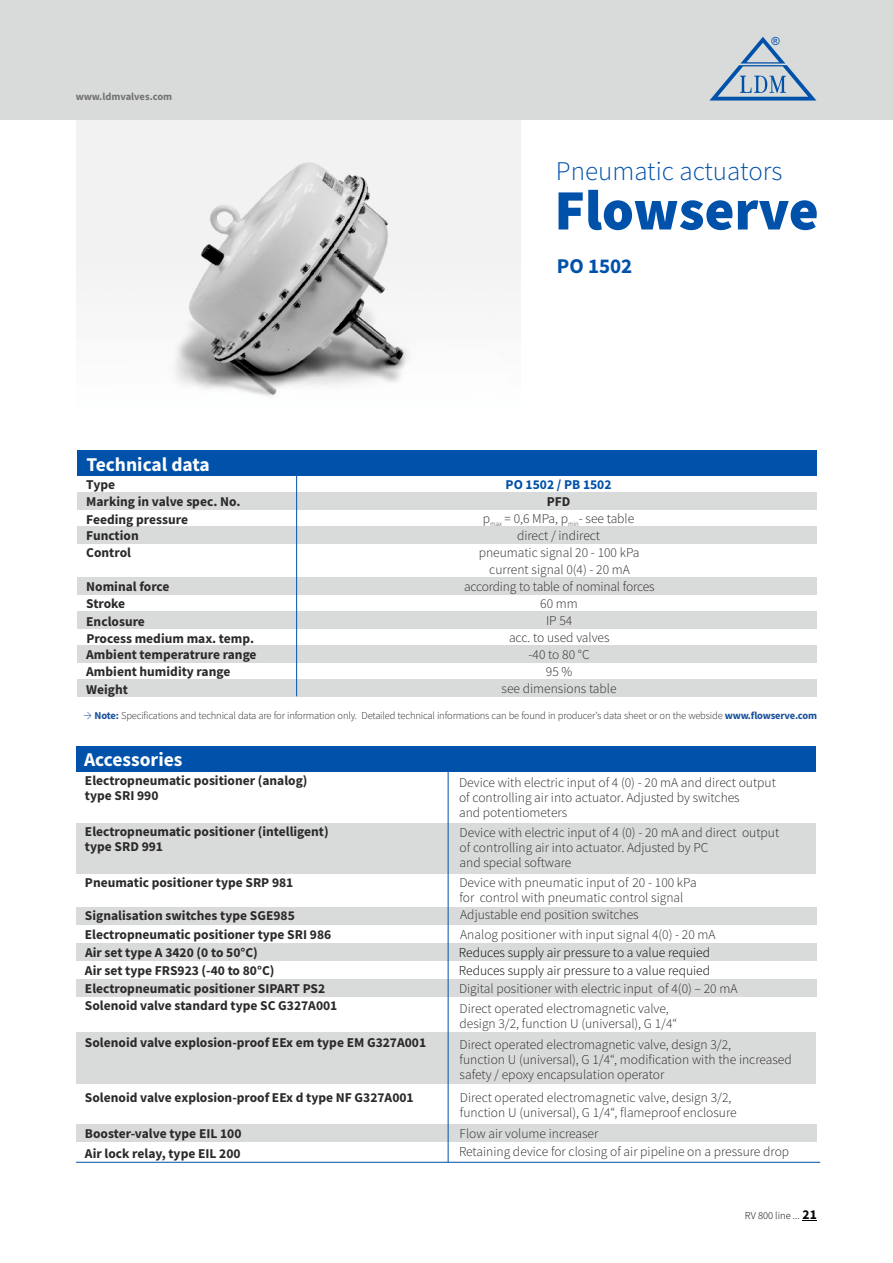
<style>
.page{position:relative;width:893px;height:1263px;background:#fff}
.page>*{position:absolute;margin:0;border:0;box-sizing:border-box;transform-origin:0 0}
.t1{font:900 57px "Source Sans Pro";color:#0051aa}
.t2{font:300 27px "Source Sans Pro";color:#0051aa}
.t3{font:700 21px "Source Sans Pro";color:#0051aa}
.t4{font:700 19.5px "Source Sans Pro";color:#fefefe}
.t5{font:300 13.5px/15.3px "Source Sans Pro";color:#2b2a29}
.t6{font:700 13.5px/17px "Source Sans Pro";color:#2b2a29}
.t7{font:300 13.5px "Source Sans Pro";color:#000}
.t8{font:700 13.5px "Source Sans Pro";color:#0051aa}
.t9{font:11.25px "Arial";color:#00208c}
.t10{font:300 10.5px "Source Sans Pro";letter-spacing:-.015em;color:#2b2a29}
.t11{font:700 10.5px "Source Sans Pro";color:#727271}
.t12{font:300 10.5px "Source Sans Pro";color:#000}
.t13{font:6px "Arial";color:#2b2a29}
.s1{font-size:13.5px;color:#174f9b}
.s2{font-weight:700;color:#174f9b}
.s3{font-weight:700;font-size:13.5px}
</style>
<div class="page">
<div style="left:76px;top:823px;width:740px;height:51px;background:#d9dada"></div>
<img style="left:77px;top:119px;width:443px;height:277px">
<div style="left:77px;top:611px;width:739px;height:17px;background:#d9dada"></div>
<div style="left:77px;top:645px;width:739px;height:17px;background:#d9dada"></div>
<div style="left:77px;top:679px;width:739px;height:17px;background:#d9dada"></div>
<div style="left:77px;top:577px;width:739px;height:17px;background:#d9dada"></div>
<div style="left:77px;top:526px;width:739px;height:18px;background:#d9dada"></div>
<div style="left:77px;top:493px;width:739px;height:17px;background:#d9dada"></div>
<div style="left:0;top:0;width:893px;height:119px;background:#d9dada"></div>
<svg style="left:709px;top:37px;width:108px;height:64px"></svg>
<hr style="left:296px;top:475px;width:1px;height:221px;background:#0051aa">
<div style="left:77px;top:450px;width:739px;height:26px;background:#0051aa"></div>
<div style="left:76px;top:943px;width:740px;height:17px;background:#d9dada"></div>
<div style="left:76px;top:980px;width:740px;height:17px;background:#d9dada"></div>
<div style="left:76px;top:1033px;width:740px;height:51px;background:#d9dada"></div>
<div style="left:76px;top:1124px;width:740px;height:17px;background:#d9dada"></div>
<div style="left:76px;top:907px;width:740px;height:17px;background:#d9dada"></div>
<hr style="left:76px;top:1162px;width:744px;height:1px;background:#0051aa">
<div style="left:76px;top:746px;width:740px;height:26px;background:#0051aa"></div>
<hr style="left:448px;top:772px;width:1px;height:390px;background:#0051aa">
<svg style="left:802px;top:1220px;width:15px;height:1px"></svg>
<p class="t11" style="left:76px;top:92px;width:98px">www.ldmvalves.com</p>
<h3 class="t4" style="left:86px;top:456px;width:125px">Technical data</h3>
<p class="t6" style="left:86px;top:478px;width:30px">Type</p>
<p class="t6" style="left:86px;top:494px;width:156px">Marking in valve spec. No.<br>Feeding pressure<br>Function<br>Control</p>
<p class="t6" style="left:86px;top:579px;width:172px">Nominal force<br>Stroke<br>Enclosure<br>Process medium max. temp.<br>Ambient temperatrure range<br>Ambient humidity range<br>Weight</p>
<p class="t9" style="left:774px;top:37px;width:10px">®</p>
<h2 class="t2" style="left:556px;top:160px;width:228px">Pneumatic actuators</h2>
<h1 class="t1" style="left:554px;top:187px;width:266px">Flowserve</h1>
<h3 class="t3" style="left:557px;top:257px;width:77px">PO 1502</h3>
<p class="t8" style="left:506px;top:479px;width:107px">PO 1502 / PB 1502</p>
<p class="t6" style="left:547px;top:494px;width:25px">PFD</p>
<p class="t5" style="left:517px;top:529px;width:84px">direct / indirect</p>
<p class="t5" style="left:483px;top:512px;width:153px">p<sub>max</sub> = 0,6 MPa, p<sub>min</sub>- see table</p>
<p class="t5" style="left:479px;top:545px;width:162px">pneumatic signal 20 - 100 kPa</p>
<p class="t13" style="left:609px;top:519px;width:3px">,</p>
<p class="t5" style="left:489px;top:563px;width:142px">current signal 0(4) - 20 mA</p>
<p class="t5" style="left:540px;top:597px;width:39px">60 mm</p>
<p class="t5" style="left:464px;top:580px;width:192px">according to table of nominal forces</p>
<p class="t5" style="left:502px;top:613px;width:117px;line-height:17px;text-align:center">IP 54<br>acc. to used valves -40 to 80 °C<br>95 %<br>see dimensions table</p>
<p class="t10" style="left:84px;top:711px;width:735px"><span class="s1">→</span> <span class="s2">Note:</span> Specifications and technical data are for information only. Detailed technical informations can be found in producer's data sheet or on the webside <span class="s2">www.flowserve.com</span></p>
<h3 class="t4" style="left:84px;top:751px;width:100px">Accessories</h3>
<p class="t6" style="left:85px;top:774px;width:224px;line-height:15.3px">Electropneumatic positioner (analog) type SRI 990</p>
<p class="t6" style="left:85px;top:825px;width:245px;line-height:15.3px">Electropneumatic positioner (intelligent) type SRD 991</p>
<p class="t6" style="left:85px;top:875px;width:210px">Pneumatic positioner type SRP 981</p>
<p class="t6" style="left:85px;top:908px;width:211px">Signalisation switches type SGE985</p>
<p class="t5" style="left:460px;top:908px;width:180px">Adjustable end position switches</p>
<p class="t7" style="left:459px;top:947px;width:253px">Reduces supply air pressure to a value requied</p>
<p class="t6" style="left:85px;top:963px;width:191px">Air set type FRS923 (-40 to 80°C)</p>
<p class="t7" style="left:459px;top:965px;width:253px">Reduces supply air pressure to a value requied</p>
<p class="t6" style="left:85px;top:981px;width:242px">Electropneumatic positioner SIPART PS2</p>
<p class="t5" style="left:459px;top:982px;width:280px">Digital positioner with electric input of 4(0) – 20 mA</p>
<p class="t6" style="left:85px;top:998px;width:254px">Solenoid valve standard type SC G327A001</p>
<p class="t6" style="left:85px;top:1035px;width:343px">Solenoid valve explosion-proof EEx em type EM G327A001</p>
<p class="t5" style="left:459px;top:776px;width:318px">Device with electric input of 4 (0) - 20 mA and direct output of controlling air into actuator. Adjusted by switches<br>and potentiometers</p>
<p class="t5" style="left:460px;top:825px;width:321px">Device with electric input of 4 (0) - 20 mA and direct output of controlling air into actuator. Adjusted by PC<br>and special software</p>
<p class="t5" style="left:459px;top:876px;width:239px">Device with pneumatic input of 20 - 100 kPa for control with pneumatic control signal</p>
<p class="t6" style="left:85px;top:927px;width:248px">Electropneumatic positioner type SRI 986</p>
<p class="t5" style="left:460px;top:928px;width:257px">Analog positioner with input signal 4(0) - 20 mA</p>
<p class="t6" style="left:85px;top:945px;width:174px">Air set type A 3420 (0 to 50°C)</p>
<p class="t5" style="left:460px;top:1001px;width:219px">Direct operated electromagnetic valve, design 3/2, function U (universal), G 1/4“</p>
<p class="t5" style="left:460px;top:1037px;width:334px">Direct operated electromagnetic valve, design 3/2,<br>function U (universal), G 1/4“, modification with the increased safety / epoxy encapsulation operator</p>
<p class="t6" style="left:85px;top:1090px;width:330px">Solenoid valve explosion-proof EEx d type NF G327A001</p>
<p class="t5" style="left:460px;top:1090px;width:278px">Direct operated electromagnetic valve, design 3/2, function U (universal), G 1/4“, flameproof enclosure</p>
<p class="t6" style="left:85px;top:1126px;width:158px">Booster-valve type EIL 100</p>
<p class="t5" style="left:460px;top:1127px;width:140px">Flow air volume increaser</p>
<p class="t6" style="left:85px;top:1146px;width:157px">Air lock relay, type EIL 200</p>
<p class="t5" style="left:459px;top:1144px;width:332px">Retaining device for closing of air pipeline on a pressure drop</p>
<p class="t12" style="left:745px;top:1211px;width:73px">RV 800 line ... <span class="s3">21</span></p>
</div>
